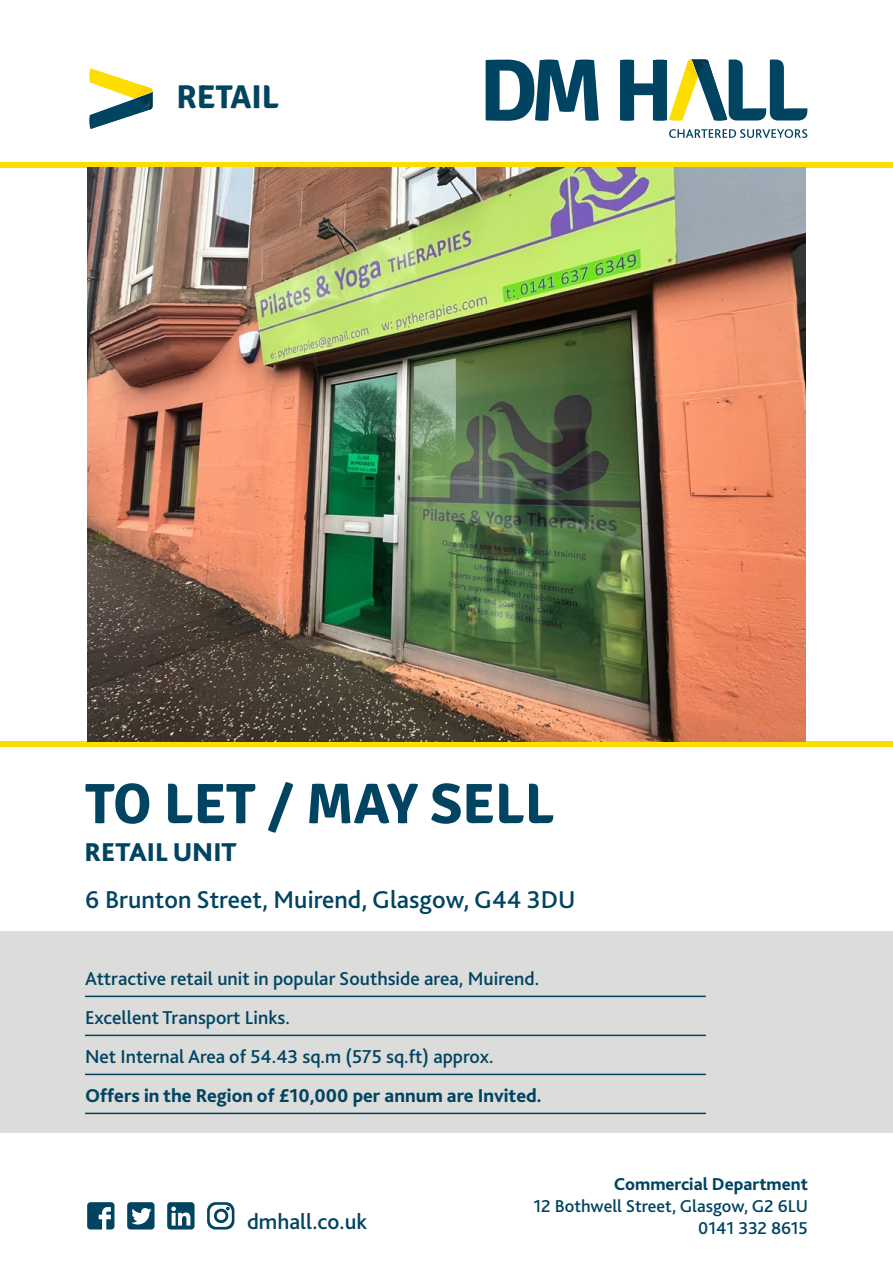
<style>
.page{position:relative;width:893px;height:1263px;background:#fff}
.page>*{position:absolute;margin:0;border:0;box-sizing:border-box;transform-origin:0 0}
.t1{font:700 57px "Signika";color:#004462}
.t2{font:700 33px "Signika";color:#004462}
.t3{font:800 27px "Bliss 2";color:#004462}
.t4{font:500 25.5px "Bliss 2";color:#004462}
.t5{font:500 22.5px "Bliss 2";color:#004462}
.t6{font:500 19.5px/39px "Bliss 2";color:#004462}
.t7{font:800 19.5px "Bliss 2";color:#004462}
.t8{font:500 18px "Bliss 2";color:#004462}
.t9{font:800 18px "Bliss 2";color:#004462}
</style>
<div class="page">
<div style="left:0;top:931px;width:893px;height:201px;background:#dcdcda"></div>
<div style="left:0;top:741px;width:893px;height:5px;background:#fdde00"></div>
<div style="left:0;top:162px;width:893px;height:5px;background:#fdde00"></div>
<img style="left:87px;top:167px;width:719px;height:574px">
<svg style="left:486px;top:60px;width:113px;height:61px"></svg>
<svg style="left:669px;top:129px;width:138px;height:9px"></svg>
<svg style="left:620px;top:60px;width:187px;height:61px"></svg>
<svg style="left:89px;top:69px;width:64px;height:60px"></svg>
<svg style="left:87px;top:1202px;width:27px;height:27px"></svg>
<div style="left:127px;top:1202px;width:28px;height:27px;background:#004462;border-radius:3px"></div>
<svg style="left:131px;top:1208px;width:20px;height:16px"></svg>
<div style="left:167px;top:1202px;width:28px;height:27px;background:#004462;border-radius:3px"></div>
<svg style="left:171px;top:1206px;width:19px;height:19px"></svg>
<svg style="left:207px;top:1202px;width:27px;height:27px"></svg>
<hr style="left:85px;top:996px;width:621px;height:1px;background:#004462">
<hr style="left:85px;top:1035px;width:621px;height:1px;background:#004462">
<hr style="left:85px;top:1074px;width:621px;height:1px;background:#004462">
<hr style="left:85px;top:1113px;width:621px;height:1px;background:#004462">
<h2 class="t2" style="left:176px;top:70px;width:104px">RETAIL</h2>
<h1 class="t1" style="left:85px;top:757px;width:471px">TO LET / MAY SELL</h1>
<h3 class="t3" style="left:84px;top:835px;width:154px">RETAIL UNIT</h3>
<h3 class="t4" style="left:85px;top:884px;width:492px">6 Brunton Street, Muirend, Glasgow, G44 3DU</h3>
<p class="t6" style="left:85px;top:958px;width:456px">Attractive retail unit in popular Southside area, Muirend.<br>Excellent Transport Links.<br>Net Internal Area of 54.43 sq.m (575 sq.ft) approx.</p>
<p class="t7" style="left:85px;top:1083px;width:458px">Offers in the Region of £10,000 per annum are Invited.</p>
<p class="t9" style="left:614px;top:1173px;width:195px">Commercial Department</p>
<p class="t8" style="left:533px;top:1195px;width:276px">12 Bothwell Street, Glasgow, G2 6LU</p>
<p class="t5" style="left:247px;top:1207px;width:122px">dmhall.co.uk</p>
<p class="t8" style="left:698px;top:1216px;width:111px">0141 332 8615</p>
</div>
